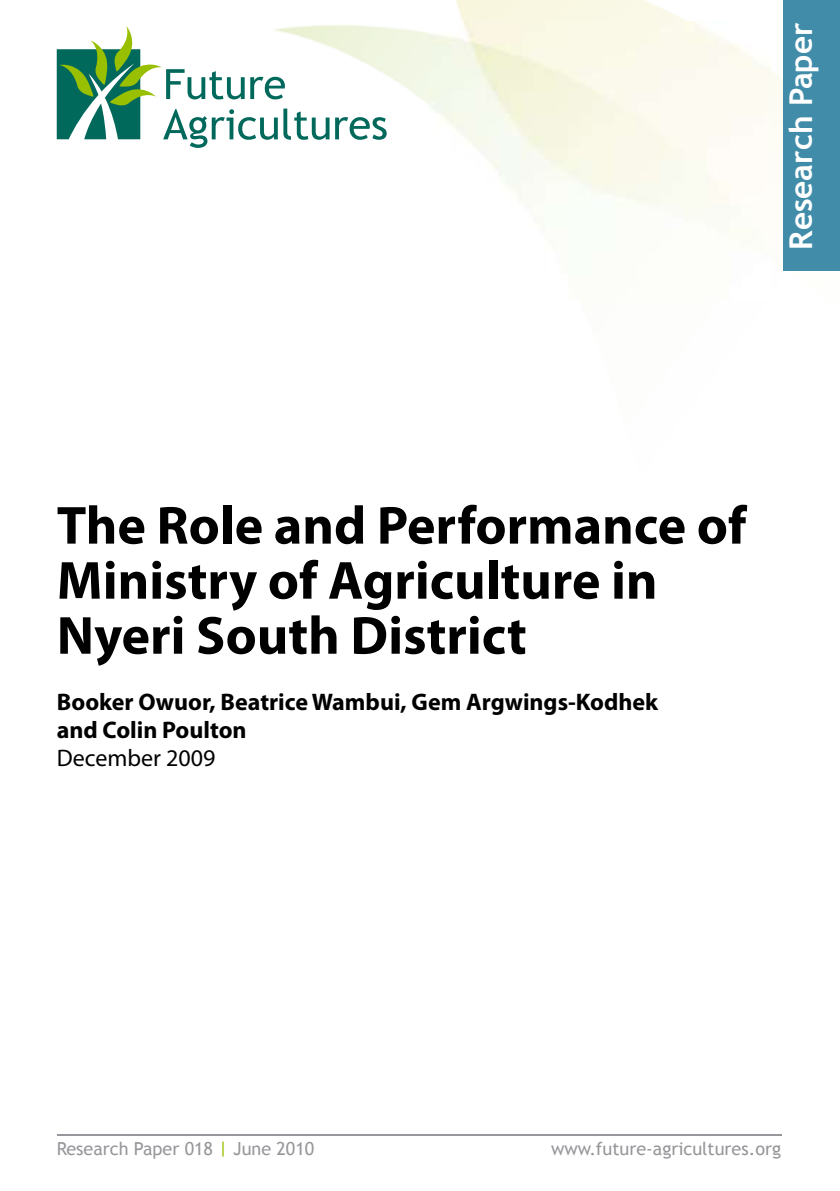
<style>
.page{position:relative;width:840px;height:1191px;background:#fff}
.page>*{position:absolute;margin:0;border:0;box-sizing:border-box;transform-origin:0 0}
.t1{font:700 54px/55px "Myriad Pro";color:#000}
.t2{font:700 31.6px "Trebuchet MS";color:#fff}
.t3{font:700 24px/28px "Myriad Pro";color:#000}
.t4{font:24px "Myriad Pro";color:#000}
.t5{font:18px "Trebuchet MS";color:#97979b}
.s1{color:#98c000}
</style>
<div class="page">
<hr style="left:57px;top:1134px;width:723px;height:1px;background:#97979b">
<img style="left:456px;top:0;width:383px;height:271px">
<img style="left:311px;top:22px;width:172px;height:249px">
<svg style="left:335px;top:117px;width:51px;height:23px"></svg>
<svg style="left:57px;top:26px;width:272px;height:122px"></svg>
<div style="left:782px;top:0;width:57px;height:270px;background:#418da9"></div>
<p class="t2" style="left:780px;top:250px;width:228px;rotate:-90deg">Research Paper</p>
<p class="t1" style="left:57px;top:496px;width:690px">The Role and Performance of<br>Ministry of Agriculture in<br>Nyeri South District</p>
<p class="t3" style="left:57px;top:687px;width:602px">Booker Owuor, Beatrice Wambui, Gem Argwings-Kodhek and Colin Poulton</p>
<p class="t4" style="left:57px;top:743px;width:160px">December 2009</p>
<p class="t5" style="left:57px;top:1138px;width:259px">Research Paper 018 <span class="s1">|</span> June 2010</p>
<p class="t5" style="left:550px;top:1138px;width:231px">www.future-agricultures.org</p>
</div>
